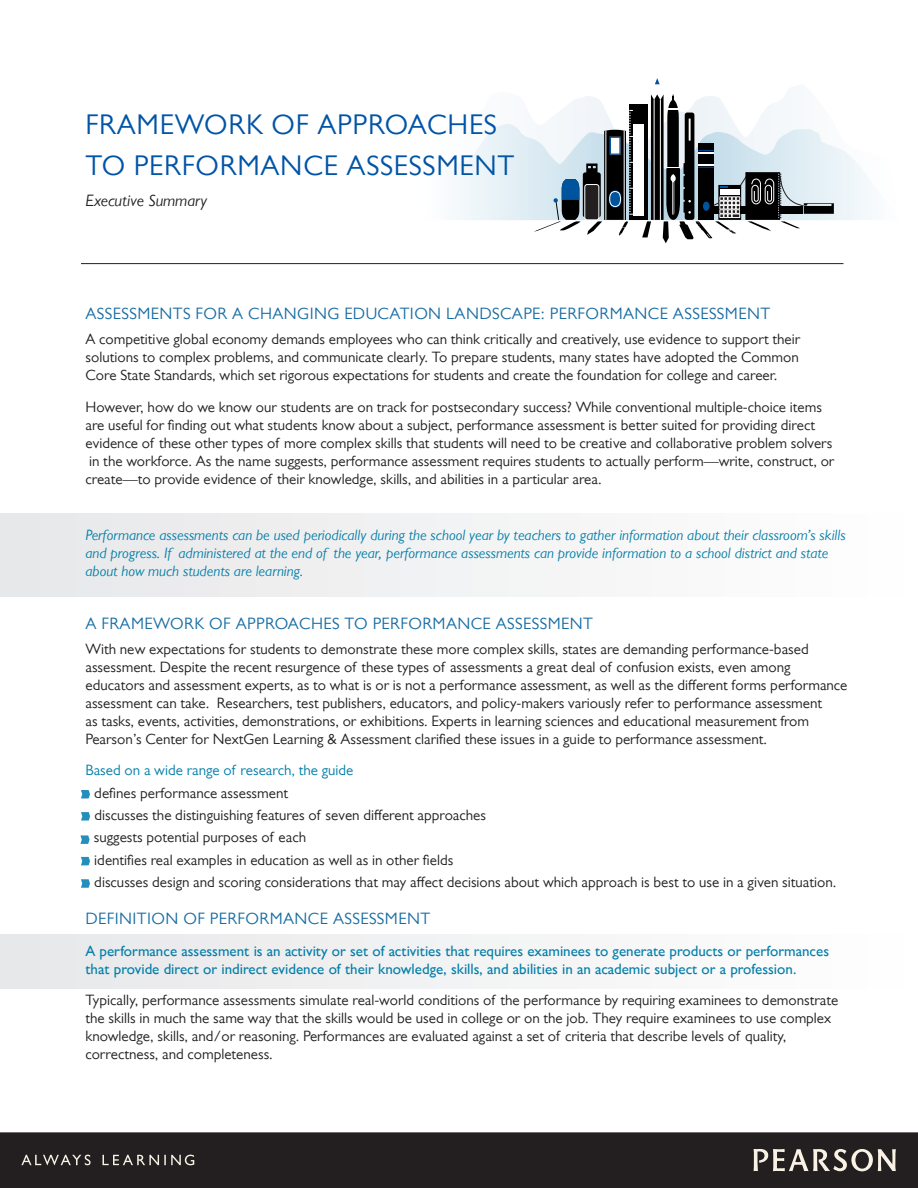
<style>
.page{position:relative;width:918px;height:1188px;background:#fff}
.page>*{position:absolute;margin:0;border:0;box-sizing:border-box;transform-origin:0 0}
.t1{font:28.5px/41.4px "Gill Sans MT Pro";letter-spacing:.025em;color:#0154a6}
.t2{font:16.5px "Gill Sans MT Pro";letter-spacing:.025em;color:#196da3}
.t3{font:italic 16.5px "Gill Sans MT Pro";color:#231f20}
.t4{font:15px/18px "Gill Sans MT Pro";color:#231f20}
.t5{font:italic 15px/18px "Gill Sans MT Pro";color:#057faa}
.t6{font:700 15px/18px "Gill Sans MT Pro";color:#057faa}
.t7{font:15px "Gill Sans MT Pro";color:#057faa}
</style>
<div class="page">
<div style="left:0;top:513px;width:918px;height:84px;background:#f2f3f4"></div>
<div style="left:0;top:934px;width:918px;height:55px;background:#f2f3f4"></div>
<svg style="left:562px;top:96px;width:43px;height:14px"></svg>
<svg style="left:457px;top:124px;width:412px;height:96px"></svg>
<div style="left:629px;top:104px;width:18px;height:116px;background:#000"></div>
<div style="left:633px;top:124px;width:10px;height:92px;background:#fff"></div>
<svg style="left:534px;top:110px;width:99px;height:126px"></svg>
<div style="left:585px;top:185px;width:14px;height:35px;background:#231f20;border-radius:3px"></div>
<div style="left:585px;top:184px;width:14px;height:36px;border:1px solid #fff;border-radius:3px"></div>
<svg style="left:642px;top:78px;width:192px;height:165px"></svg>
<div style="left:780px;top:206px;width:20px;height:8px;background:#000"></div>
<hr style="left:81px;top:263px;width:762px;height:1px;background:#231f20">
<div style="left:0;top:1132px;width:918px;height:56px;background:#231f20"></div>
<svg style="left:754px;top:1149px;width:142px;height:22px"></svg>
<svg style="left:21px;top:1155px;width:173px;height:10px"></svg>
<svg style="left:81px;top:790px;width:9px;height:8px"></svg>
<svg style="left:81px;top:812px;width:9px;height:9px"></svg>
<svg style="left:80px;top:835px;width:10px;height:9px"></svg>
<svg style="left:81px;top:857px;width:9px;height:8px"></svg>
<svg style="left:81px;top:879px;width:9px;height:9px"></svg>
<p class="t1" style="left:85px;top:103px;width:431px">FRAMEWORK OF APPROACHES<br>TO PERFORMANCE ASSESSMENT</p>
<p class="t3" style="left:85px;top:191px;width:123px">Executive Summary</p>
<p class="t2" style="left:85px;top:304px;width:686px">ASSESSMENTS FOR A CHANGING EDUCATION LANDSCAPE: PERFORMANCE ASSESSMENT</p>
<p class="t4" style="left:85px;top:330px;width:716px;text-align:justify">A competitive global economy demands employees who can think critically and creatively, use evidence to support their solutions to complex problems, and communicate clearly. To prepare students, many states have adopted the Common Core State Standards, which set rigorous expectations for students and create the foundation for college and career.</p>
<p class="t4" style="left:85px;top:398px;width:750px">However, how do we know our students are on track for postsecondary success? While conventional multiple-choice items are useful for finding out what students know about a subject, performance assessment is better suited for providing direct evidence of these other types of more complex skills that students will need to be creative and collaborative problem solvers in the workforce. As the name suggests, performance assessment requires students to actually perform—write, construct, or create—to provide evidence of their knowledge, skills, and abilities in a particular area.</p>
<p class="t5" style="left:85px;top:526px;width:762px">Performance assessments can be used periodically during the school year by teachers to gather information about their classroom’s skills and progress. If administered at the end of the year, performance assessments can provide information to a school district and state about how much students are learning.</p>
<p class="t2" style="left:85px;top:614px;width:509px">A FRAMEWORK OF APPROACHES TO PERFORMANCE ASSESSMENT</p>
<p class="t4" style="left:85px;top:640px;width:764px">With new expectations for students to demonstrate these more complex skills, states are demanding performance-based assessment. Despite the recent resurgence of these types of assessments a great deal of confusion exists, even among educators and assessment experts, as to what is or is not a performance assessment, as well as the different forms performance assessment can take. Researchers, test publishers, educators, and policy-makers variously refer to performance assessment<br>as tasks, events, activities, demonstrations, or exhibitions. Experts in learning sciences and educational measurement from Pearson’s Center for NextGen Learning &amp; Assessment clarified these issues in a guide to performance assessment.</p>
<p class="t7" style="left:85px;top:762px;width:270px">Based on a wide range of research, the guide</p>
<p class="t4" style="left:94px;top:783px;width:195px">defines performance assessment</p>
<p class="t4" style="left:94px;top:806px;width:393px">discusses the distinguishing features of seven different approaches</p>
<p class="t4" style="left:94px;top:828px;width:214px">suggests potential purposes of each</p>
<p class="t4" style="left:94px;top:850px;width:361px">identifies real examples in education as well as in other fields</p>
<p class="t4" style="left:94px;top:873px;width:744px">discusses design and scoring considerations that may affect decisions about which approach is best to use in a given situation.</p>
<p class="t2" style="left:85px;top:909px;width:346px">DEFINITION OF PERFORMANCE ASSESSMENT</p>
<p class="t6" style="left:85px;top:942px;width:745px">A performance assessment is an activity or set of activities that requires examinees to generate products or performances that provide direct or indirect evidence of their knowledge, skills, and abilities in an academic subject or a profession.</p>
<p class="t4" style="left:85px;top:991px;width:754px">Typically, performance assessments simulate real-world conditions of the performance by requiring examinees to demonstrate the skills in much the same way that the skills would be used in college or on the job. They require examinees to use complex knowledge, skills, and/or reasoning. Performances are evaluated against a set of criteria that describe levels of quality, correctness, and completeness.</p>
</div>
